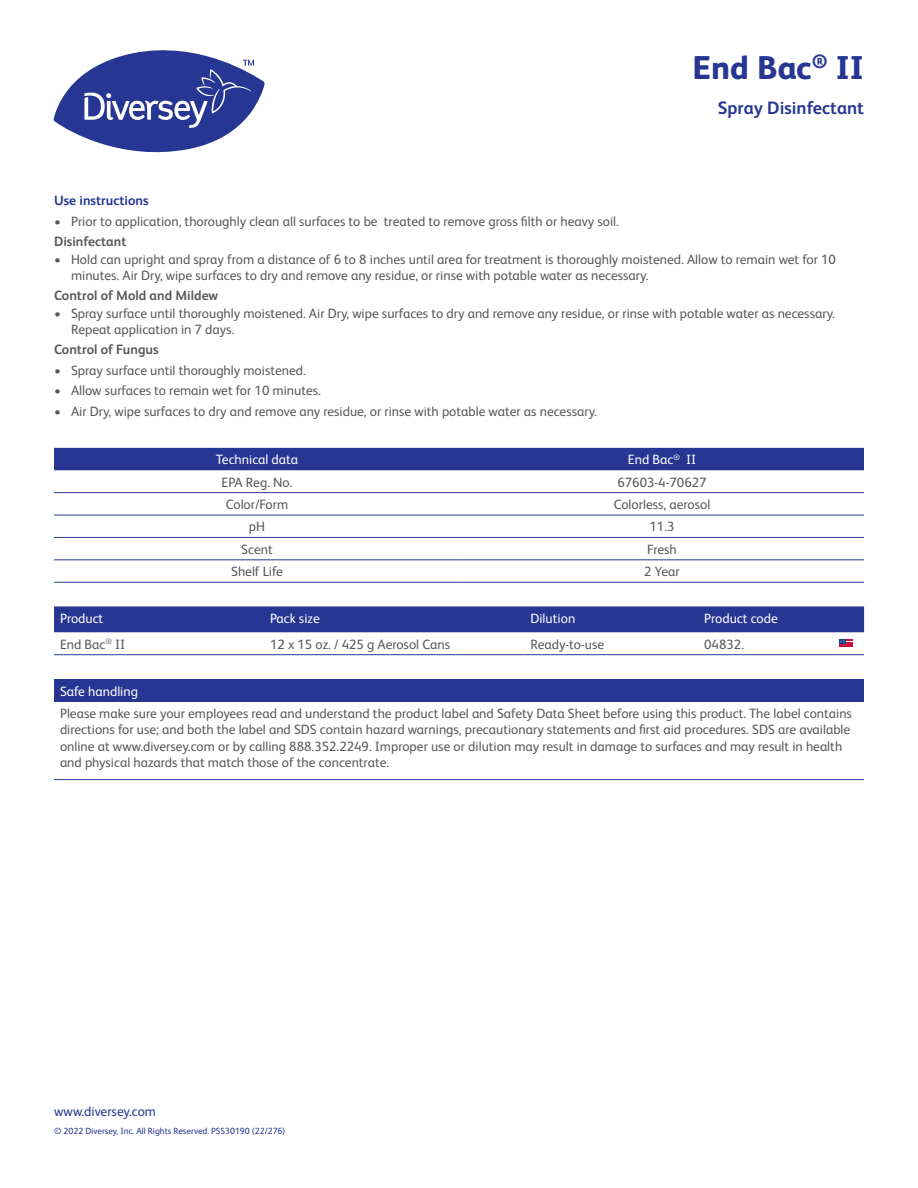
<style>
.page{position:relative;width:918px;height:1188px;background:#fff}
.page>*{position:absolute;margin:0;border:0;box-sizing:border-box;transform-origin:0 0}
.Fancy_Name_page_2{font:800 33px "FS Albert Pro";color:#263692}
.Product_Descriptor_p{font:700 18px "FS Albert Pro";color:#263692}
.Body_text{font:13.5px/16.2px "FS Albert Pro";color:#57585a}
._2_Table_Subhead_Blu{font:13.5px "FS Albert Pro";color:#fff}
.Body_text-2{font:700 13.5px "FS Albert Pro";color:#57585a}
.t1{font:13.5px "FS Albert Pro";color:#263692}
.Section_headings{font:700 13.5px "FS Albert Pro";color:#263692}
.t2{font:9px "FS Albert Pro";color:#263692}
</style>
<div class="page">
<div style="left:54px;top:606px;width:810px;height:26px;background:#263692"></div>
<hr style="left:54px;top:654px;width:210px;height:1px;background:#263692">
<hr style="left:264px;top:654px;width:260px;height:1px;background:#263692">
<hr style="left:524px;top:654px;width:174px;height:1px;background:#263692">
<hr style="left:698px;top:654px;width:140px;height:1px;background:#263692">
<svg style="left:838px;top:654px;width:26px;height:1px"></svg>
<div style="left:54px;top:679px;width:810px;height:23px;background:#263692"></div>
<hr style="left:54px;top:779px;width:810px;height:1px;background:#263692">
<svg style="left:839px;top:639px;width:14px;height:8px"></svg>
<div style="left:54px;top:448px;width:810px;height:22px;background:#263692"></div>
<hr style="left:54px;top:492px;width:406px;height:1px;background:#263692">
<hr style="left:460px;top:492px;width:404px;height:1px;background:#263692">
<hr style="left:54px;top:515px;width:406px;height:1px;background:#263692">
<hr style="left:460px;top:515px;width:404px;height:1px;background:#263692">
<hr style="left:54px;top:537px;width:406px;height:1px;background:#263692">
<hr style="left:460px;top:537px;width:404px;height:1px;background:#263692">
<hr style="left:54px;top:559px;width:406px;height:1px;background:#263692">
<hr style="left:460px;top:559px;width:404px;height:1px;background:#263692">
<hr style="left:54px;top:582px;width:406px;height:1px;background:#263692">
<hr style="left:460px;top:582px;width:404px;height:1px;background:#263692">
<svg style="left:53px;top:50px;width:212px;height:103px"></svg>
<p class="Fancy_Name_page_2" style="left:693px;top:42px;width:173px">End Bac<sup>®</sup> II</p>
<p class="Product_Descriptor_p" style="left:718px;top:96px;width:148px">Spray Disinfectant</p>
<p class="Section_headings" style="left:54px;top:191px;width:96px">Use instructions</p>
<p class="Body_text" style="left:54px;top:212px;width:566px">• Prior to application, thoroughly clean all surfaces to be treated to remove gross filth or heavy soil.</p>
<p class="Body_text-2" style="left:54px;top:232px;width:74px">Disinfectant</p>
<p class="Body_text" style="left:71px;top:250px;width:766px;text-indent:-17px">• Hold can upright and spray from a distance of 6 to 8 inches until area for treatment is thoroughly moistened. Allow to remain wet for 10 minutes. Air Dry, wipe surfaces to dry and remove any residue, or rinse with potable water as necessary.</p>
<p class="Body_text-2" style="left:54px;top:286px;width:166px">Control of Mold and Mildew</p>
<p class="Body_text" style="left:71px;top:304px;width:765px;text-indent:-17px">• Spray surface until thoroughly moistened. Air Dry, wipe surfaces to dry and remove any residue, or rinse with potable water as necessary.<br>Repeat application in 7 days.</p>
<p class="Body_text-2" style="left:54px;top:340px;width:106px">Control of Fungus</p>
<p class="Body_text" style="left:54px;top:361px;width:253px">• Spray surface until thoroughly moistened.</p>
<p class="Body_text" style="left:54px;top:381px;width:268px">• Allow surfaces to remain wet for 10 minutes.</p>
<p class="Body_text" style="left:54px;top:402px;width:545px">• Air Dry, wipe surfaces to dry and remove any residue, or rinse with potable water as necessary.</p>
<p class="_2_Table_Subhead_Blu" style="left:216px;top:450px;width:84px">Technical data</p>
<p class="_2_Table_Subhead_Blu" style="left:628px;top:450px;width:70px">End Bac<sup>®</sup> II</p>
<p class="Body_text" style="left:221px;top:473px;width:73px">EPA Reg. No.</p>
<p class="Body_text" style="left:617px;top:473px;width:91px">67603-4-70627</p>
<p class="Body_text" style="left:226px;top:495px;width:64px">Color/Form</p>
<p class="Body_text" style="left:614px;top:495px;width:98px">Colorless, aerosol</p>
<p class="Body_text" style="left:249px;top:518px;width:18px">pH</p>
<p class="Body_text" style="left:650px;top:518px;width:27px">11.3</p>
<p class="Body_text" style="left:241px;top:540px;width:33px">Scent</p>
<p class="Body_text" style="left:647px;top:540px;width:31px">Fresh</p>
<p class="Body_text" style="left:231px;top:562px;width:53px">Shelf Life</p>
<p class="Body_text" style="left:644px;top:562px;width:37px">2 Year</p>
<p class="_2_Table_Subhead_Blu" style="left:60px;top:609px;width:45px">Product</p>
<p class="_2_Table_Subhead_Blu" style="left:270px;top:609px;width:51px">Pack size</p>
<p class="_2_Table_Subhead_Blu" style="left:530px;top:609px;width:46px">Dilution</p>
<p class="_2_Table_Subhead_Blu" style="left:704px;top:609px;width:75px">Product code</p>
<p class="Body_text" style="left:60px;top:635px;width:67px">End Bac<sup>®</sup> II</p>
<p class="Body_text" style="left:270px;top:635px;width:182px">12 x 15 oz. / 425 g Aerosol Cans</p>
<p class="Body_text" style="left:530px;top:635px;width:75px">Ready-to-use</p>
<p class="Body_text" style="left:704px;top:635px;width:41px">04832.</p>
<p class="_2_Table_Subhead_Blu" style="left:60px;top:682px;width:80px">Safe handling</p>
<p class="Body_text" style="left:60px;top:705px;width:794px">Please make sure your employees read and understand the product label and Safety Data Sheet before using this product. The label contains directions for use; and both the label and SDS contain hazard warnings, precautionary statements and first aid procedures. SDS are available online at www.diversey.com or by calling 888.352.2249. Improper use or dilution may result in damage to surfaces and may result in health and physical hazards that match those of the concentrate.</p>
<p class="t1" style="left:54px;top:1102px;width:104px">www.diversey.com</p>
<p class="t2" style="left:54px;top:1125px;width:233px">© 2022 Diversey, Inc. All Rights Reserved. PSS30190 (22/276)</p>
</div>
